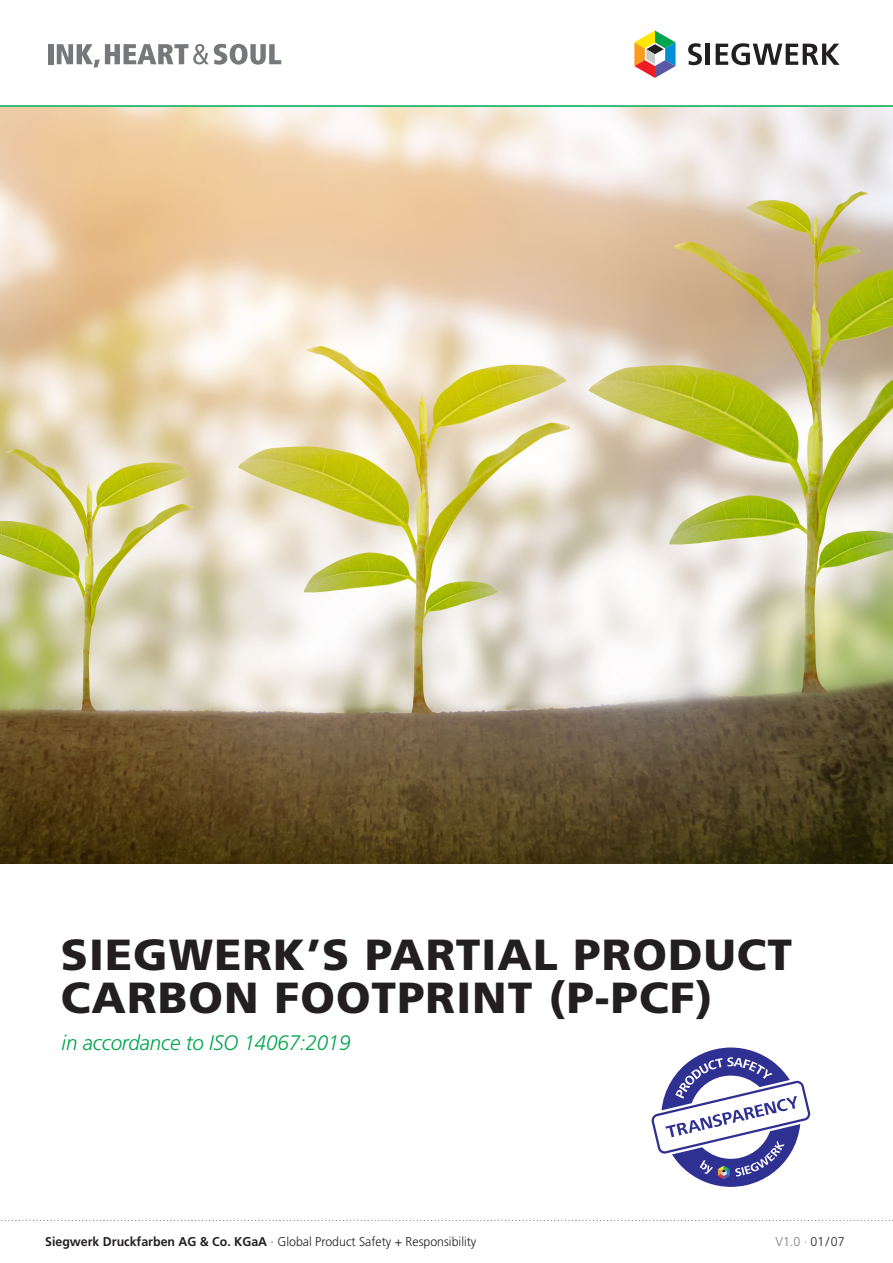
<style>
.page{position:relative;width:893px;height:1263px;background:#fff}
.page>*{position:absolute;margin:0;border:0;box-sizing:border-box;transform-origin:0 0}
.t1{font:900 43.5px/43.5px "Frutiger LT Std";letter-spacing:.025em;color:#231f20}
.t2{font:italic 300 21px "Frutiger LT Std";letter-spacing:-.01em;color:#00a54f}
.t3{font:300 12.75px "Frutiger LT Std";color:#231f20}
.t4{font:300 12.75px "Frutiger LT Std";color:#76787b}
.s1{font-weight:700}
.s2{color:#231f20}
</style>
<div class="page">
<img style="left:0;top:107px;width:893px;height:757px">
<svg style="left:0;top:43px;width:893px;height:64px"></svg>
<svg style="left:633px;top:30px;width:46px;height:50px"></svg>
<svg style="left:688px;top:43px;width:14px;height:22px"></svg>
<hr style="left:706px;top:44px;width:4px;height:21px;background:#231f20">
<svg style="left:716px;top:43px;width:123px;height:22px"></svg>
<div style="left:48px;top:44px;width:5px;height:20px;background:#76787b"></div>
<svg style="left:57px;top:44px;width:224px;height:23px"></svg>
<svg style="left:1px;top:1220px;width:892px;height:1px"></svg>
<svg style="left:652px;top:1047px;width:158px;height:140px"></svg>
<h1 class="t1" style="left:61px;top:933px;width:733px">SIEGWERK’S PARTIAL PRODUCT<br>CARBON FOOTPRINT (P-PCF)</h1>
<h2 class="t2" style="left:62px;top:1030px;width:290px">in accordance to ISO 14067:2019</h2>
<p class="t3" style="left:45px;top:1234px;width:433px"><span class="s1">Siegwerk Druckfarben AG &amp; Co. KGaA</span> · Global Product Safety + Responsibility</p>
<p class="t4" style="left:775px;top:1234px;width:71px">V1.0 · <span class="s2">01/07</span></p>
</div>
